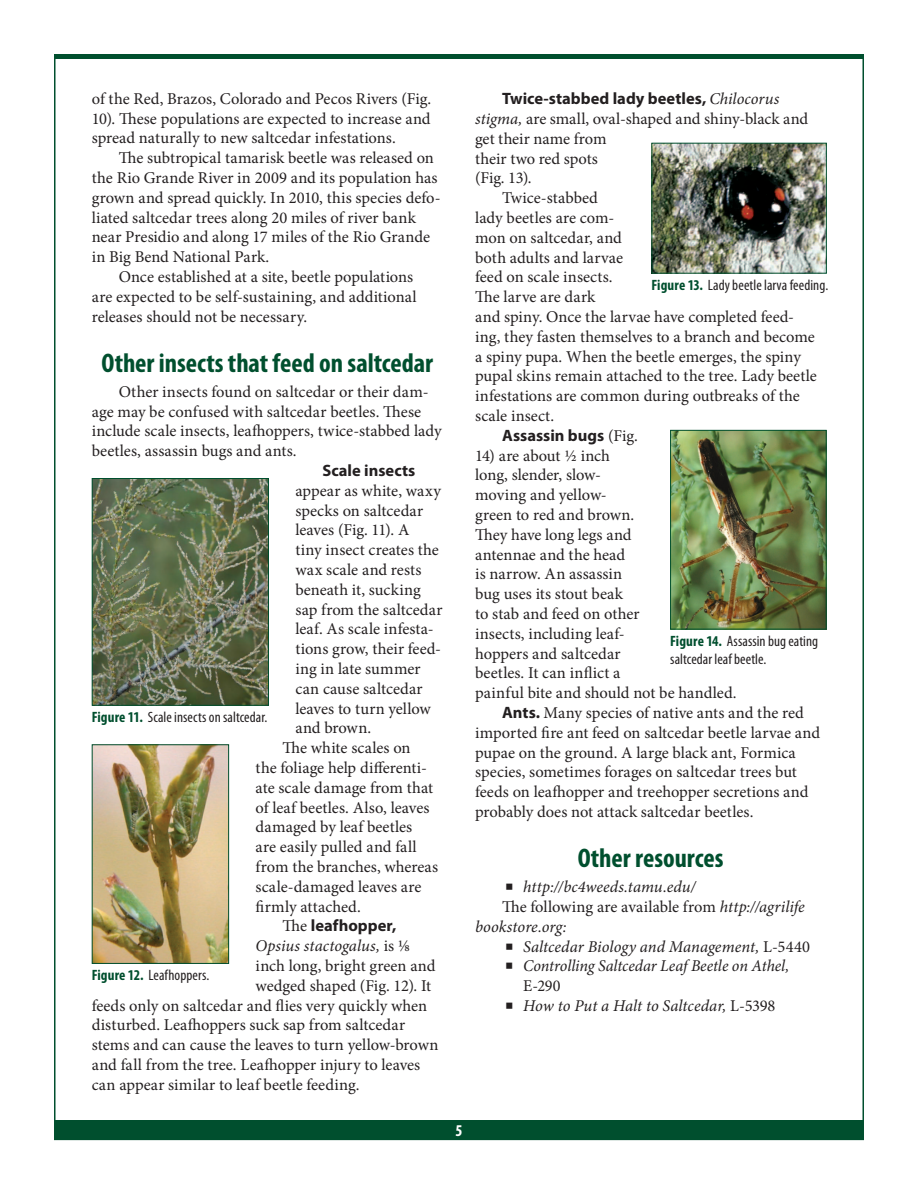
<style>
.page{position:relative;width:918px;height:1188px;background:#fff}
.page>*{position:absolute;margin:0;border:0;box-sizing:border-box;transform-origin:0 0}
.heading1{font:700 condensed 27px "Myriad Pro";color:#004f2e}
.body_text{font:16.5px/19.8px "Minion Pro";letter-spacing:.005em;color:#231f20}
.tabs{font:italic 16.5px/19.8px "Minion Pro";color:#231f20}
.body_text-2{font:italic 16.5px/19.8px "Minion Pro";color:#231f20}
.body_text-3{font:700 16.5px "Myriad Pro";color:#231f20}
.t1{font:700 condensed 16.5px "Myriad Pro";color:#fff}
.captions{font:condensed 15px/18px "Myriad Pro";letter-spacing:.005em;color:#231f20}
.s1{font-family:"Myriad Pro";font-weight:700}
.s2{font-family:"Minion Pro";font-weight:400}
.s3{font-style:normal}
.s4{font-weight:700;color:#004f2e}
.s5{font-style:italic}
.s6{font-style:normal;font-size:21px}
</style>
<div class="page">
<div style="left:55px;top:1120px;width:808px;height:20px;background:#004f2e"></div>
<hr style="left:55px;top:55px;width:808px;height:4px;background:#004f2e">
<img style="left:94px;top:480px;width:173px;height:224px">
<div style="left:92px;top:478px;width:177px;height:228px;border:1px solid #004f2e"></div>
<img style="left:94px;top:746px;width:133px;height:216px">
<div style="left:92px;top:744px;width:137px;height:220px;border:1px solid #004f2e"></div>
<img style="left:653px;top:145px;width:172px;height:127px">
<div style="left:651px;top:143px;width:176px;height:131px;border:1px solid #004f2e"></div>
<img style="left:672px;top:432px;width:153px;height:195px">
<div style="left:670px;top:430px;width:157px;height:199px;border:1px solid #004f2e"></div>
<p class="body_text" style="left:92px;top:89px;width:341px;text-align:justify">of the Red, Brazos, Colorado and Pecos Rivers (Fig.<br>10). These populations are expected to increase and spread naturally to new saltcedar infestations.</p>
<p class="body_text" style="left:92px;top:148px;width:350px;text-indent:27px">The subtropical tamarisk beetle was released on the Rio Grande River in 2009 and its population has grown and spread quickly. In 2010, this species defo&shy;liated saltcedar trees along 20 miles of river bank near Presidio and along 17 miles of the Rio Grande in Big Bend National Park.</p>
<p class="body_text" style="left:92px;top:267px;width:326px;text-indent:27px">Once established at a site, beetle populations are expected to be self-sustaining, and additional releases should not be necessary.</p>
<p class="heading1" style="left:102px;top:346px;width:333px">Other insects that feed on saltcedar</p>
<p class="body_text" style="left:92px;top:382px;width:351px;text-indent:27px">Other insects found on saltcedar or their dam&shy;age may be confused with saltcedar beetles. These include scale insects, leafhoppers, twice-stabbed lady beetles, assassin bugs and ants.</p>
<p class="body_text" style="left:296px;top:461px;width:148px;text-indent:27px"><span class="s1">Scale insects </span>appear as white, waxy specks on saltcedar leaves (Fig. 11). A<br>tiny insect creates the wax scale and rests beneath it, sucking sap from the saltcedar leaf. As scale infesta&shy;tions grow, their feed&shy;ing in late summer can cause saltcedar leaves to turn yellow and brown.</p>
<p class="body_text" style="left:256px;top:738px;width:184px;text-indent:27px">The white scales on<br>the foliage help differenti&shy;ate scale damage from that of leaf beetles. Also, leaves damaged by leaf beetles<br>are easily pulled and fall from the branches, whereas scale-damaged leaves are firmly attached.</p>
<p class="body_text-3" style="left:283px;top:915px;width:115px"><span class="s2">The</span> leafhopper,</p>
<p class="body_text-2" style="left:256px;top:936px;width:156px">Opsius stactogalus, <span class="s3">is 1/8</span></p>
<p class="body_text" style="left:256px;top:956px;width:181px">inch long, bright green and</p>
<p class="body_text" style="left:256px;top:976px;width:177px">wedged shaped (Fig. 12). It</p>
<p class="body_text" style="left:92px;top:996px;width:337px">feeds only on saltcedar and flies very quickly when</p>
<p class="body_text" style="left:92px;top:1015px;width:315px">disturbed. Leafhoppers suck sap from saltcedar</p>
<p class="body_text" style="left:92px;top:1035px;width:348px">stems and can cause the leaves to turn yellow-brown</p>
<p class="body_text" style="left:92px;top:1055px;width:330px">and fall from the tree. Leafhopper injury to leaves</p>
<p class="body_text" style="left:92px;top:1075px;width:269px">can appear similar to leaf beetle feeding.</p>
<p class="captions" style="left:92px;top:708px;width:177px"><span class="s4">Figure 11.</span> Scale insects on saltcedar.</p>
<p class="captions" style="left:92px;top:966px;width:119px"><span class="s4">Figure 12.</span> Leafhoppers.</p>
<p class="t1" style="left:455px;top:1120px;width:9px">5</p>
<p class="body_text" style="left:475px;top:89px;width:335px;text-indent:27px"><span class="s1">Twice-stabbed lady beetles,</span> <span class="s5">Chilocorus stigma,</span> are small, oval-shaped and shiny-black and get their name from<br>their two red spots<br>(Fig. 13).</p>
<p class="body_text" style="left:475px;top:188px;width:343px;text-indent:27px">Twice-stabbed<br>lady beetles are com-<br>mon on saltcedar, and<br>both adults and larvae<br>feed on scale insects.<br>The larve are dark<br>and spiny. Once the larvae have completed feed&shy;ing, they fasten themselves to a branch and become a spiny pupa. When the beetle emerges, the spiny pupal skins remain attached to the tree. Lady beetle infestations are common during outbreaks of the scale insect.</p>
<p class="body_text-3" style="left:502px;top:424px;width:137px">Assassin bugs <span class="s2">(Fig.</span></p>
<p class="body_text" style="left:475px;top:445px;width:263px">14) are about 1/2 inch<br>long, slender, slow-<br>moving and yellow-<br>green to red and brown.<br>They have long legs and<br>antennae and the head<br>is narrow. An assassin<br>bug uses its stout beak<br>to stab and feed on other<br>insects, including leaf-<br>hoppers and saltcedar<br>beetles. It can inflict a<br>painful bite and should not be handled.</p>
<p class="body_text" style="left:475px;top:703px;width:346px;text-indent:27px"><span class="s1">Ants.</span> Many species of native ants and the red imported fire ant feed on saltcedar beetle larvae and pupae on the ground. A large black ant, Formica species, sometimes forages on saltcedar trees but feeds on leafhopper and treehopper secretions and probably does not attack saltcedar beetles.</p>
<p class="heading1" style="left:578px;top:841px;width:147px">Other resources</p>
<p class="tabs" style="left:505px;top:877px;width:193px"><span class="s6">■</span> http://bc4weeds.tamu.edu/</p>
<p class="body_text-2" style="left:475px;top:897px;width:331px;text-indent:27px"><span class="s3">The following are available from</span> http://agrilife bookstore.org:</p>
<p class="tabs" style="left:505px;top:936px;width:306px"><span class="s6">■</span> Saltcedar Biology and Management, <span class="s3">L-5440</span></p>
<p class="tabs" style="left:523px;top:956px;width:268px;text-indent:-18px"><span class="s6">■</span> Controlling Saltcedar Leaf Beetle on Athel,<br><span class="s3">E-290</span></p>
<p class="tabs" style="left:505px;top:996px;width:272px"><span class="s6">■</span> How to Put a Halt to Saltcedar, <span class="s3">L-5398</span></p>
<p class="captions" style="left:651px;top:276px;width:178px"><span class="s4">Figure 13.</span> Lady beetle larva feeding.</p>
<p class="captions" style="left:670px;top:632px;width:150px"><span class="s4">Figure 14.</span> Assassin bug eating saltcedar leaf beetle.</p>
</div>
